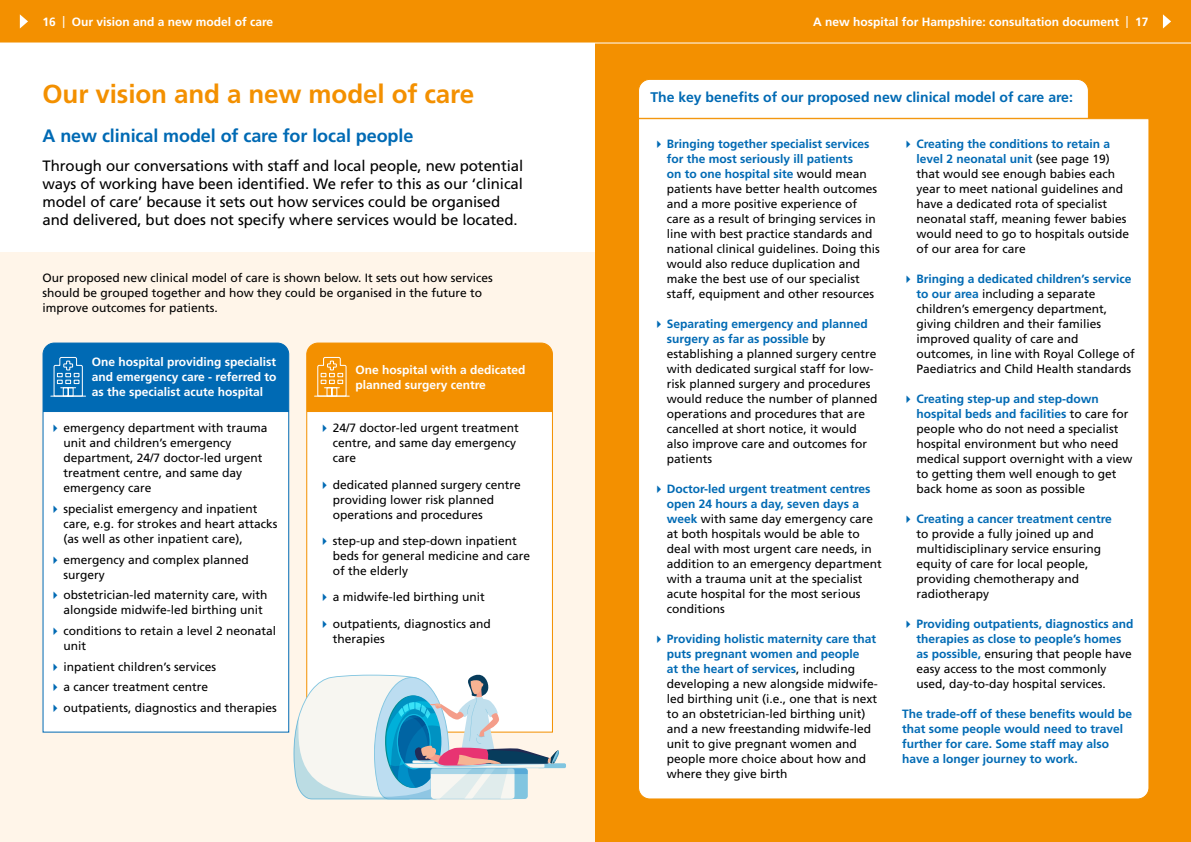
<style>
.page{position:relative;width:1191px;height:842px;background:#fff}
.page>*{position:absolute;margin:0;border:0;box-sizing:border-box;transform-origin:0 0}
.t1{font:700 26px "Frutiger LT Std";letter-spacing:-.005em;color:#f39000}
.t2{font:700 18px "Frutiger LT Std";letter-spacing:-.005em;color:#006ab4}
.t3{font:15px/18px "Frutiger LT Std";letter-spacing:-.005em;color:#000}
.t4{font:700 14px "Frutiger LT Std";color:#006ab4}
.t5{font:12px/15px "Frutiger LT Std";color:#000}
.t6{font:700 12px/15px "Frutiger LT Std";color:#fff;text-align:justify}
.t7{font:700 12px/15px "Frutiger LT Std";color:#006ab4}
.s1{font-weight:400}
.s2{font-weight:700;color:#006ab4}
</style>
<div class="page">
<div style="left:0;top:253px;width:595px;height:589px;background:#fff5e9"></div>
<div style="left:43px;top:411px;width:246px;height:321px;background:#fff"></div>
<div style="left:307px;top:411px;width:245px;height:321px;background:#fff"></div>
<svg style="left:42px;top:342px;width:248px;height:69px;background:#0c70b7"></svg>
<div style="left:306px;top:342px;width:247px;height:69px;background:#f39000"></div>
<div style="left:595px;top:43px;width:596px;height:799px;background:#f39000"></div>
<div style="left:638px;top:79px;width:451px;height:39px;background:#fff"></div>
<div style="left:638px;top:118px;width:511px;height:681px;background:#fff"></div>
<svg style="left:293px;top:675px;width:273px;height:124px"></svg>
<div style="left:0;top:0;width:1191px;height:43px;background:#f39000"></div>
<svg style="left:20px;top:14px;width:8px;height:15px"></svg>
<svg style="left:1163px;top:14px;width:8px;height:15px"></svg>
<hr style="left:0;top:43px;width:1191px;height:1px;background:#fff">
<svg style="left:657px;top:140px;width:4px;height:8px"></svg>
<svg style="left:657px;top:320px;width:4px;height:8px"></svg>
<svg style="left:657px;top:485px;width:4px;height:8px"></svg>
<svg style="left:657px;top:635px;width:4px;height:8px"></svg>
<svg style="left:906px;top:140px;width:4px;height:8px"></svg>
<svg style="left:906px;top:275px;width:4px;height:8px"></svg>
<svg style="left:906px;top:395px;width:4px;height:8px"></svg>
<svg style="left:906px;top:515px;width:4px;height:8px"></svg>
<svg style="left:906px;top:620px;width:4px;height:8px"></svg>
<p class="t6" style="left:43px;top:14px;width:232px">16 <span class="s1">|</span> Our vision and a new model of care</p>
<p class="t6" style="left:813px;top:14px;width:337px">A new hospital for Hampshire: consultation document <span class="s1">|</span> 17</p>
<h1 class="t1" style="left:43px;top:78px;width:433px">Our vision and a new model of care</h1>
<h2 class="t2" style="left:43px;top:125px;width:372px">A new clinical model of care for local people</h2>
<p class="t3" style="left:43px;top:157px;width:482px">Through our conversations with staff and local people, new potential ways of working have been identified. We refer to this as our ‘clinical model of care’ because it sets out how services could be organised and delivered, but does not specify where services would be located.</p>
<p class="t5" style="left:43px;top:270px;width:452px">Our proposed new clinical model of care is shown below. It sets out how services should be grouped together and how they could be organised in the future to improve outcomes for patients.</p>
<p class="t6" style="left:92px;top:355px;width:186px">One hospital providing specialist and emergency care - referred to as the specialist acute hospital</p>
<p class="t6" style="left:355px;top:362px;width:172px">One hospital with a dedicated planned surgery centre</p>
<p class="t5" style="left:63px;top:421px;width:206px">emergency department with trauma unit and children’s emergency department, 24/7 doctor-led urgent treatment centre, and same day emergency care</p>
<p class="t5" style="left:63px;top:501px;width:216px">specialist emergency and inpatient care, e.g. for strokes and heart attacks (as well as other inpatient care),</p>
<p class="t5" style="left:63px;top:552px;width:187px">emergency and complex planned surgery</p>
<p class="t5" style="left:63px;top:588px;width:206px">obstetrician-led maternity care, with alongside midwife-led birthing unit</p>
<p class="t5" style="left:63px;top:623px;width:214px">conditions to retain a level 2 neonatal unit</p>
<p class="t5" style="left:63px;top:656px;width:215px;line-height:20.7px">inpatient children’s services<br>a cancer treatment centre outpatients, diagnostics and therapies</p>
<p class="t5" style="left:333px;top:421px;width:187px">24/7 doctor-led urgent treatment centre, and same day emergency care</p>
<p class="t5" style="left:333px;top:477px;width:190px">dedicated planned surgery centre providing lower risk planned operations and procedures</p>
<p class="t5" style="left:333px;top:533px;width:199px">step-up and step-down inpatient beds for general medicine and care of the elderly</p>
<p class="t5" style="left:333px;top:584px;width:160px;line-height:26.3px">a midwife-led birthing unit outpatients, diagnostics and</p>
<p class="t5" style="left:333px;top:631px;width:54px">therapies</p>
<p class="t4" style="left:650px;top:89px;width:424px">The key benefits of our proposed new clinical model of care are:</p>
<p class="t5" style="left:667px;top:136px;width:214px"><span class="s2">Bringing together specialist services for the most seriously ill patients<br>on to one hospital site</span> would mean patients have better health outcomes and a more positive experience of care as a result of bringing services in line with best practice standards and national clinical guidelines. Doing this would also reduce duplication and make the best use of our specialist staff, equipment and other resources</p>
<p class="t5" style="left:667px;top:316px;width:212px"><span class="s2">Separating emergency and planned surgery as far as possible</span> by establishing a planned surgery centre with dedicated surgical staff for low&shy;risk planned surgery and procedures would reduce the number of planned operations and procedures that are cancelled at short notice, it would also improve care and outcomes for patients</p>
<p class="t5" style="left:667px;top:481px;width:216px"><span class="s2">Doctor-led urgent treatment centres open 24 hours a day, seven days a week</span> with same day emergency care at both hospitals would be able to deal with most urgent care needs, in addition to an emergency department with a trauma unit at the specialist acute hospital for the most serious conditions</p>
<p class="t5" style="left:667px;top:631px;width:212px"><span class="s2">Providing holistic maternity care that puts pregnant women and people<br>at the heart of services</span>, including developing a new alongside midwife&shy;led birthing unit (i.e., one that is next to an obstetrician-led birthing unit) and a new freestanding midwife-led unit to give pregnant women and people more choice about how and where they give birth</p>
<p class="t5" style="left:916px;top:136px;width:214px"><span class="s2">Creating the conditions to retain a level 2 neonatal unit</span> (see page 19) that would see enough babies each year to meet national guidelines and have a dedicated rota of specialist neonatal staff, meaning fewer babies would need to go to hospitals outside of our area for care</p>
<p class="t5" style="left:916px;top:271px;width:220px"><span class="s2">Bringing a dedicated children’s service to our area</span> including a separate children’s emergency department, giving children and their families improved quality of care and outcomes, in line with Royal College of Paediatrics and Child Health standards</p>
<p class="t5" style="left:916px;top:391px;width:218px"><span class="s2">Creating step-up and step-down hospital beds and facilities</span> to care for people who do not need a specialist hospital environment but who need medical support overnight with a view to getting them well enough to get back home as soon as possible</p>
<p class="t7" style="left:916px;top:511px;width:197px">Creating a cancer treatment centre</p>
<p class="t5" style="left:916px;top:526px;width:186px">to provide a fully joined up and multidisciplinary service ensuring equity of care for local people, providing chemotherapy and radiotherapy</p>
<p class="t5" style="left:916px;top:616px;width:219px"><span class="s2">Providing outpatients, diagnostics and therapies as close to people’s homes as possible,</span> ensuring that people have easy access to the most commonly used, day-to-day hospital services.</p>
<p class="t7" style="left:902px;top:706px;width:231px">The trade-off of these benefits would be that some people would need to travel further for care. Some staff may also have a longer journey to work.</p>
</div>
